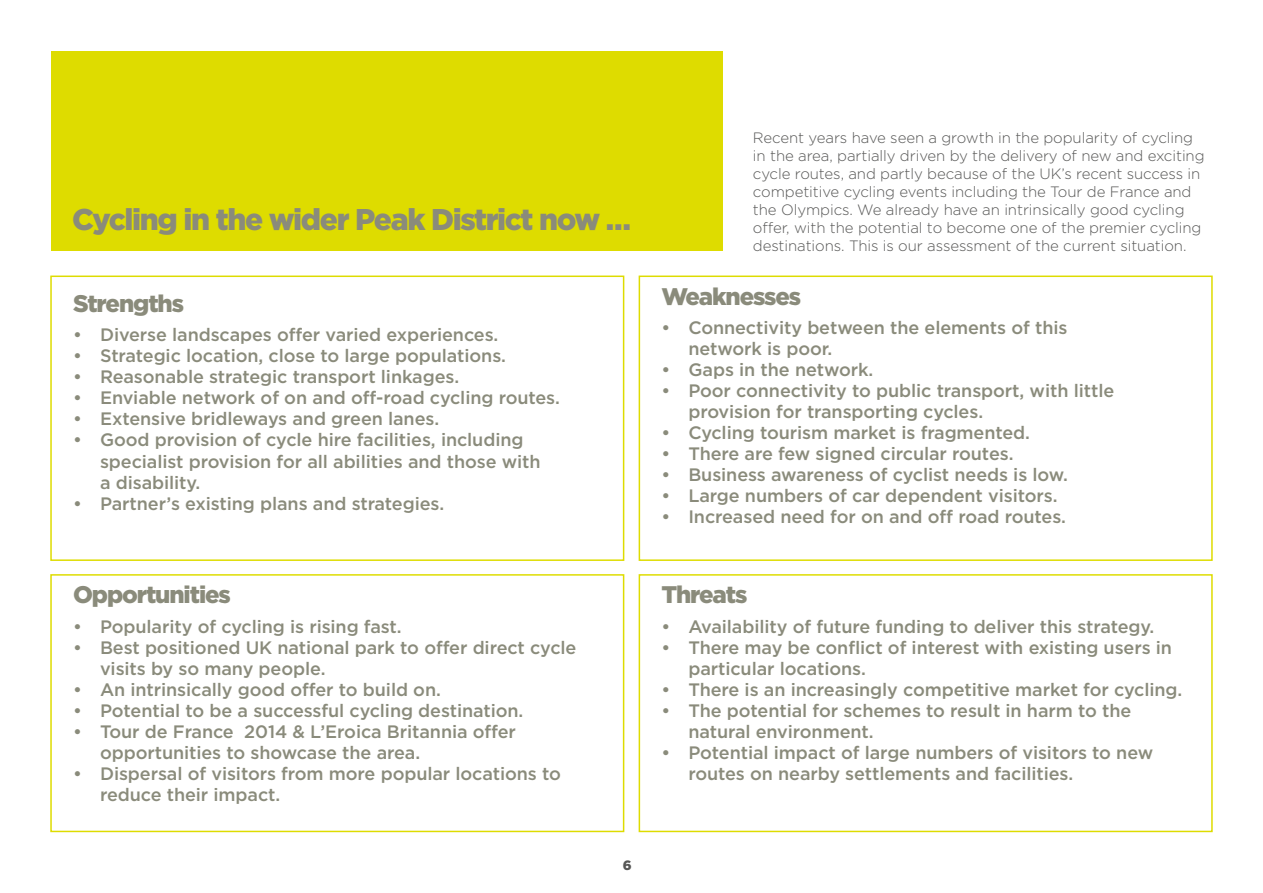
<style>
.page{position:relative;width:1263px;height:893px;background:#fff}
.page>*{position:absolute;margin:0;border:0;box-sizing:border-box;transform-origin:0 0}
.t1{font:900 30px "Gotham";letter-spacing:-.045em;color:#8a8b7b}
.t2{font:900 24px "Gotham";letter-spacing:-.045em;color:#8a8b7b}
.t3{font:500 18px/21px "Gotham";letter-spacing:-.005em;color:#8a8b7b}
.t4{font:300 15px/18px "Gotham";letter-spacing:-.005em;color:#575756}
.t5{font:900 13.5px "Gotham";color:#575756}
</style>
<div class="page">
<div style="left:639px;top:276px;width:574px;height:285px;border:2px solid #dedc00"></div>
<div style="left:639px;top:574px;width:574px;height:258px;border:2px solid #dedc00"></div>
<div style="left:51px;top:51px;width:672px;height:200px;background:#dedc00"></div>
<div style="left:50px;top:276px;width:574px;height:285px;border:2px solid #dedc00"></div>
<div style="left:50px;top:574px;width:574px;height:258px;border:2px solid #dedc00"></div>
<h1 class="t1" style="left:72px;top:198px;width:560px">Cycling in the wider Peak District now …</h1>
<h2 class="t2" style="left:73px;top:287px;width:113px">Strengths</h2>
<p class="t3" style="left:73px;top:324px;width:427px">• Diverse landscapes offer varied experiences.</p>
<p class="t3" style="left:73px;top:345px;width:435px">• Strategic location, close to large populations.</p>
<p class="t3" style="left:73px;top:366px;width:388px">• Reasonable strategic transport linkages.</p>
<p class="t3" style="left:73px;top:387px;width:488px">• Enviable network of on and off-road cycling routes.</p>
<p class="t3" style="left:73px;top:408px;width:368px">• Extensive bridleways and green lanes.</p>
<p class="t3" style="left:100px;top:429px;width:442px;text-indent:-27px">• Good provision of cycle hire facilities, including specialist provision for all abilities and those with a disability.</p>
<p class="t3" style="left:73px;top:492px;width:373px">• Partner’s existing plans and strategies.</p>
<h2 class="t2" style="left:73px;top:578px;width:159px">Opportunities</h2>
<p class="t3" style="left:73px;top:616px;width:330px">• Popularity of cycling is rising fast.</p>
<p class="t3" style="left:100px;top:637px;width:478px;text-indent:-27px">• Best positioned UK national park to offer direct cycle visits by so many people.</p>
<p class="t3" style="left:73px;top:679px;width:369px">• An intrinsically good offer to build on.</p>
<p class="t3" style="left:73px;top:700px;width:452px">• Potential to be a successful cycling destination.</p>
<p class="t3" style="left:100px;top:721px;width:417px;text-indent:-27px">• Tour de France 2014 &amp; L’Eroica Britannia offer opportunities to showcase the area.</p>
<p class="t3" style="left:100px;top:763px;width:462px;text-indent:-27px">• Dispersal of visitors from more popular locations to reduce their impact.</p>
<p class="t5" style="left:623px;top:856px;width:10px">6</p>
<p class="t4" style="left:753px;top:128px;width:453px">Recent years have seen a growth in the popularity of cycling in the area, partially driven by the delivery of new and exciting cycle routes, and partly because of the UK’s recent success in competitive cycling events including the Tour de France and the Olympics. We already have an intrinsically good cycling offer, with the potential to become one of the premier cycling destinations. This is our assessment of the current situation.</p>
<h2 class="t2" style="left:661px;top:280px;width:141px">Weaknesses</h2>
<p class="t3" style="left:688px;top:317px;width:381px;text-indent:-27px">• Connectivity between the elements of this network is poor.</p>
<p class="t3" style="left:661px;top:359px;width:213px">• Gaps in the network.</p>
<p class="t3" style="left:688px;top:380px;width:427px;text-indent:-27px">• Poor connectivity to public transport, with little provision for transporting cycles.</p>
<p class="t3" style="left:661px;top:422px;width:370px">• Cycling tourism market is fragmented.</p>
<p class="t3" style="left:661px;top:443px;width:354px">• There are few signed circular routes.</p>
<p class="t3" style="left:661px;top:464px;width:408px">• Business awareness of cyclist needs is low.</p>
<p class="t3" style="left:661px;top:485px;width:398px">• Large numbers of car dependent visitors.</p>
<p class="t3" style="left:661px;top:506px;width:406px">• Increased need for on and off road routes.</p>
<h2 class="t2" style="left:661px;top:578px;width:88px">Threats</h2>
<p class="t3" style="left:661px;top:616px;width:495px">• Availability of future funding to deliver this strategy.</p>
<p class="t3" style="left:688px;top:637px;width:485px;text-indent:-27px">• There may be conflict of interest with existing users in particular locations.</p>
<p class="t3" style="left:661px;top:679px;width:522px">• There is an increasingly competitive market for cycling.</p>
<p class="t3" style="left:688px;top:700px;width:444px;text-indent:-27px">• The potential for schemes to result in harm to the natural environment.</p>
<p class="t3" style="left:688px;top:742px;width:466px;text-indent:-27px">• Potential impact of large numbers of visitors to new routes on nearby settlements and facilities.</p>
</div>
